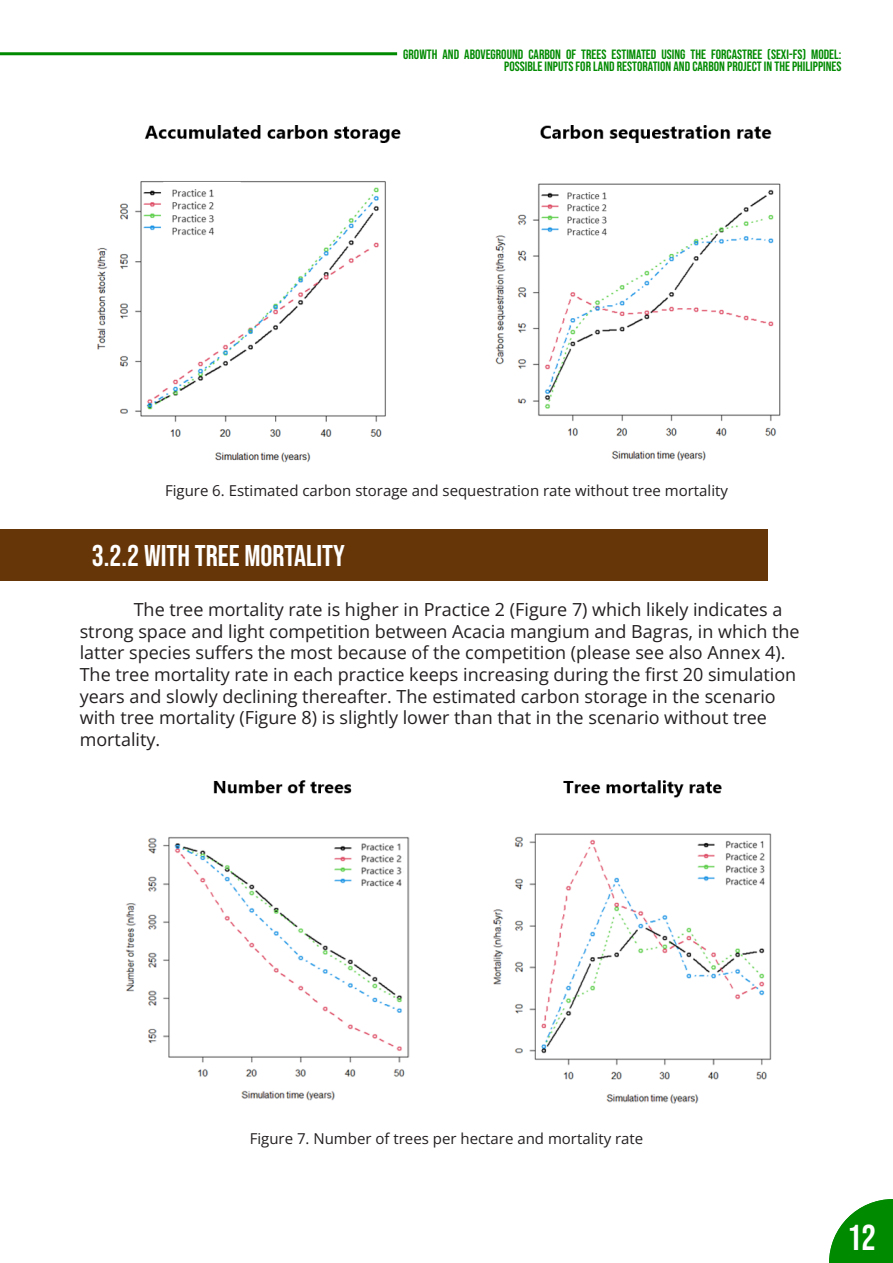
<style>
.page{position:relative;width:893px;height:1263px;background:#fff}
.page>*{position:absolute;margin:0;border:0;box-sizing:border-box;transform-origin:0 0}
.t1{font:36px "Bebas Neue";color:#fff}
.t2{font:30px "Bebas Neue";color:#fff}
.t3{font:18px/21.6px "Open Sans";color:#231f20}
.t4{font:15px "Open Sans";color:#231f20}
.t5{font:13.5px/12px "Bebas Neue";color:#008a00;text-align:right}
</style>
<div class="page">
<hr style="left:892px;top:673px;width:1px;height:51px;background:#6a8800">
<svg style="left:829px;top:1199px;width:64px;height:64px"></svg>
<img style="left:97px;top:125px;width:684px;height:338px">
<div style="left:0;top:530px;width:768px;height:51px;background:#673608"></div>
<img style="left:125px;top:780px;width:647px;height:324px">
<hr style="left:0;top:52px;width:397px;height:3px;background:#008a00">
<p class="t5" style="left:403px;top:48px;width:440px">GROWTH AND ABOVEGROUND CARBON OF TREES ESTIMATED USING THE FORCASTREE (SEXI-FS) MODEL:<br>POSSIBLE INPUTS FOR LAND RESTORATION AND CARBON PROJECT IN THE PHILIPPINES</p>
<p class="t4" style="left:165px;top:481px;width:564px">Figure 6. Estimated carbon storage and sequestration rate without tree mortality</p>
<p class="t2" style="left:92px;top:539px;width:255px">3.2.2 WITH TREE MORTALITY</p>
<p class="t3" style="left:80px;top:598px;width:721px;text-indent:54px">The tree mortality rate is higher in Practice 2 (Figure 7) which likely indicates a strong space and light competition between Acacia mangium and Bagras, in which the latter species suffers the most because of the competition (please see also Annex 4).<br>The tree mortality rate in each practice keeps increasing during the first 20 simulation years and slowly declining thereafter. The estimated carbon storage in the scenario with tree mortality (Figure 8) is slightly lower than that in the scenario without tree mortality.</p>
<p class="t4" style="left:250px;top:1128px;width:395px">Figure 7. Number of trees per hectare and mortality rate</p>
<p class="t1" style="left:847px;top:1217px;width:30px">12</p>
</div>
